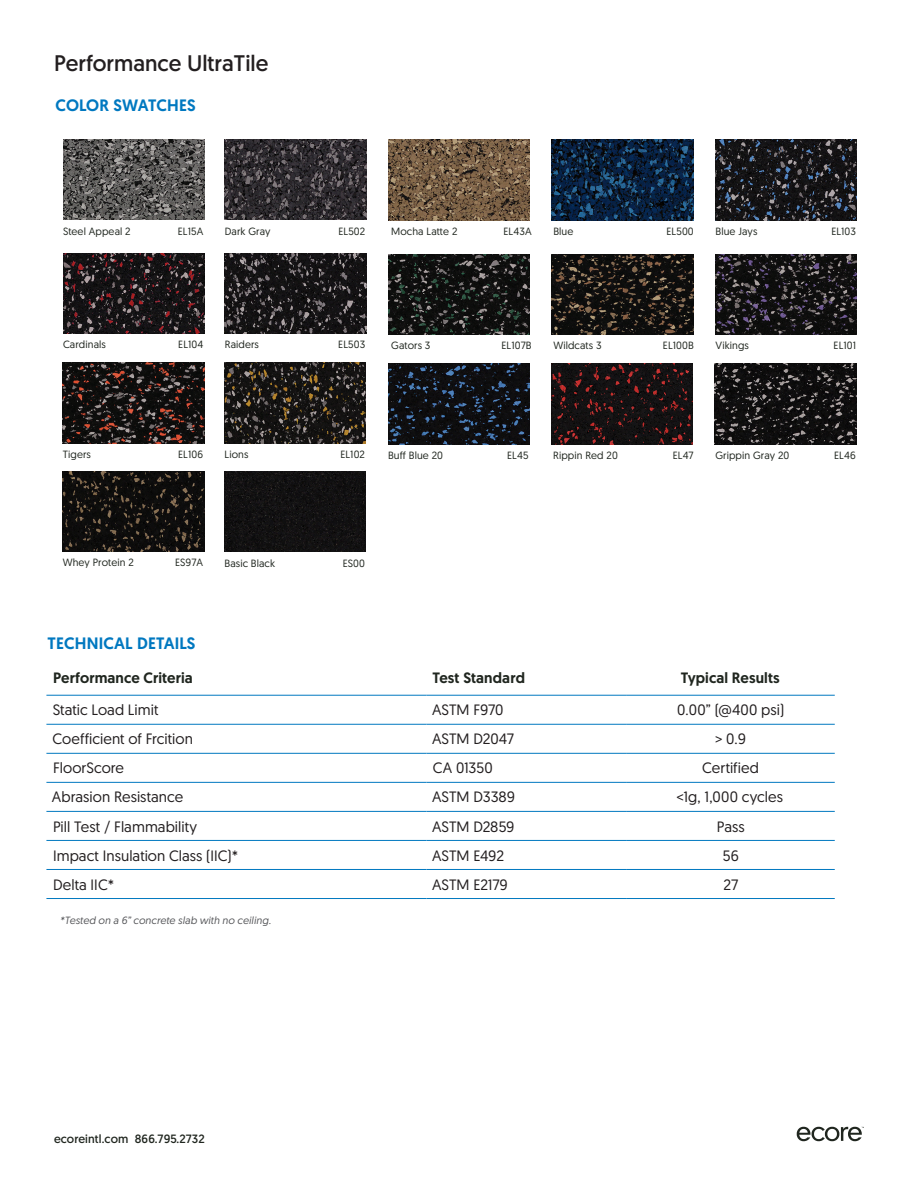
<style>
.page{position:relative;width:918px;height:1188px;background:#fff}
.page>*{position:absolute;margin:0;border:0;box-sizing:border-box;transform-origin:0 0}
.t1{font:22.5px "Geomanist";color:#231f20}
.t2{font:500 16.5px "Geomanist";letter-spacing:.01em;color:#0078c0}
.Table-Body{font:15px "Geomanist";letter-spacing:.005em;color:#231f20}
.Table-Head{font:500 15px "Geomanist";letter-spacing:.005em;color:#20261f}
.t3{font:12px "Geomanist";letter-spacing:.01em;color:#20261f}
.t4{font:10.5px "Geomanist";letter-spacing:.01em;color:#20261f}
.Table-Body-2{font:italic 10.5px "Geomanist";letter-spacing:.015em;color:#56575a}
</style>
<div class="page">
<svg style="left:797px;top:1127px;width:67px;height:14px"></svg>
<hr style="left:46px;top:695px;width:381px;height:1px;background:#0078c0">
<hr style="left:427px;top:695px;width:200px;height:1px;background:#0078c0">
<hr style="left:627px;top:695px;width:208px;height:1px;background:#0078c0">
<hr style="left:46px;top:724px;width:381px;height:1px;background:#0078c0">
<hr style="left:427px;top:724px;width:200px;height:1px;background:#0078c0">
<hr style="left:627px;top:724px;width:208px;height:1px;background:#0078c0">
<hr style="left:46px;top:753px;width:381px;height:1px;background:#0078c0">
<hr style="left:427px;top:753px;width:200px;height:1px;background:#0078c0">
<hr style="left:627px;top:753px;width:208px;height:1px;background:#0078c0">
<hr style="left:46px;top:782px;width:381px;height:1px;background:#0078c0">
<hr style="left:427px;top:782px;width:200px;height:1px;background:#0078c0">
<hr style="left:627px;top:782px;width:208px;height:1px;background:#0078c0">
<hr style="left:46px;top:811px;width:381px;height:1px;background:#0078c0">
<hr style="left:427px;top:811px;width:200px;height:1px;background:#0078c0">
<hr style="left:627px;top:811px;width:208px;height:1px;background:#0078c0">
<hr style="left:46px;top:840px;width:381px;height:1px;background:#0078c0">
<hr style="left:427px;top:840px;width:200px;height:1px;background:#0078c0">
<hr style="left:627px;top:840px;width:208px;height:1px;background:#0078c0">
<hr style="left:46px;top:869px;width:381px;height:1px;background:#0078c0">
<hr style="left:427px;top:869px;width:200px;height:1px;background:#0078c0">
<hr style="left:627px;top:869px;width:208px;height:1px;background:#0078c0">
<hr style="left:46px;top:898px;width:381px;height:1px;background:#0078c0">
<hr style="left:427px;top:898px;width:200px;height:1px;background:#0078c0">
<hr style="left:627px;top:898px;width:208px;height:1px;background:#0078c0">
<img style="left:63px;top:139px;width:141px;height:80px">
<img style="left:225px;top:139px;width:141px;height:80px">
<img style="left:388px;top:140px;width:142px;height:80px">
<img style="left:552px;top:140px;width:141px;height:80px">
<img style="left:715px;top:140px;width:142px;height:80px">
<img style="left:63px;top:253px;width:141px;height:81px">
<img style="left:225px;top:253px;width:141px;height:81px">
<img style="left:225px;top:472px;width:141px;height:80px">
<img style="left:63px;top:471px;width:141px;height:80px">
<img style="left:388px;top:254px;width:142px;height:81px">
<img style="left:552px;top:254px;width:141px;height:81px">
<img style="left:715px;top:254px;width:142px;height:81px">
<img style="left:63px;top:363px;width:141px;height:80px">
<img style="left:225px;top:363px;width:141px;height:80px">
<img style="left:388px;top:364px;width:142px;height:80px">
<img style="left:551px;top:364px;width:142px;height:80px">
<img style="left:715px;top:364px;width:141px;height:80px">
<p class="t1" style="left:54px;top:48px;width:216px">Performance UltraTile</p>
<p class="t2" style="left:55px;top:94px;width:142px">COLOR SWATCHES</p>
<p class="t4" style="left:63px;top:225px;width:69px">Steel Appeal 2</p>
<p class="t4" style="left:178px;top:225px;width:27px">EL15A</p>
<p class="t4" style="left:225px;top:225px;width:47px">Dark Gray</p>
<p class="t4" style="left:338px;top:225px;width:28px">EL502</p>
<p class="t4" style="left:391px;top:224px;width:68px">Mocha Latte 2</p>
<p class="t4" style="left:504px;top:224px;width:30px">EL43A</p>
<p class="t4" style="left:553px;top:224px;width:21px">Blue</p>
<p class="t4" style="left:667px;top:224px;width:29px">EL500</p>
<p class="t4" style="left:716px;top:224px;width:43px">Blue Jays</p>
<p class="t4" style="left:831px;top:224px;width:26px">EL103</p>
<p class="t4" style="left:63px;top:338px;width:44px">Cardinals</p>
<p class="t4" style="left:178px;top:338px;width:27px">EL104</p>
<p class="t4" style="left:225px;top:338px;width:36px">Raiders</p>
<p class="t4" style="left:338px;top:338px;width:28px">EL503</p>
<p class="t4" style="left:391px;top:339px;width:41px">Gators 3</p>
<p class="t4" style="left:502px;top:339px;width:32px">EL107B</p>
<p class="t4" style="left:553px;top:339px;width:50px">Wildcats 3</p>
<p class="t4" style="left:663px;top:339px;width:32px">EL100B</p>
<p class="t4" style="left:716px;top:339px;width:35px">Vikings</p>
<p class="t4" style="left:834px;top:339px;width:24px">EL101</p>
<p class="t4" style="left:63px;top:447px;width:30px">Tigers</p>
<p class="t4" style="left:178px;top:447px;width:26px">EL106</p>
<p class="t4" style="left:225px;top:447px;width:25px">Lions</p>
<p class="t4" style="left:340px;top:447px;width:26px">EL102</p>
<p class="t4" style="left:388px;top:448px;width:56px">Buff Blue 20</p>
<p class="t4" style="left:507px;top:448px;width:23px">EL45</p>
<p class="t4" style="left:553px;top:448px;width:66px">Rippin Red 20</p>
<p class="t4" style="left:673px;top:448px;width:22px">EL47</p>
<p class="t4" style="left:715px;top:448px;width:76px">Grippin Gray 20</p>
<p class="t4" style="left:834px;top:448px;width:23px">EL46</p>
<p class="t4" style="left:63px;top:556px;width:73px">Whey Protein 2</p>
<p class="t4" style="left:175px;top:556px;width:30px">ES97A</p>
<p class="t4" style="left:225px;top:556px;width:52px">Basic Black</p>
<p class="t4" style="left:343px;top:556px;width:24px">ES00</p>
<p class="t2" style="left:48px;top:633px;width:149px">TECHNICAL DETAILS</p>
<p class="Table-Head" style="left:53px;top:668px;width:141px">Performance Criteria</p>
<p class="Table-Head" style="left:433px;top:668px;width:94px">Test Standard</p>
<p class="Table-Head" style="left:681px;top:668px;width:100px">Typical Results</p>
<p class="Table-Body" style="left:53px;top:700px;width:107px">Static Load Limit</p>
<p class="Table-Body" style="left:432px;top:700px;width:73px">ASTM F970</p>
<p class="Table-Body" style="left:677px;top:700px;width:108px">0.00” (@400 psi)</p>
<p class="Table-Body" style="left:53px;top:729px;width:142px">Coefficient of Frcition</p>
<p class="Table-Body" style="left:432px;top:729px;width:83px">ASTM D2047</p>
<p class="Table-Body" style="left:715px;top:729px;width:32px">&gt; 0.9</p>
<p class="Table-Body" style="left:53px;top:758px;width:72px">FloorScore</p>
<p class="Table-Body" style="left:433px;top:758px;width:61px">CA 01350</p>
<p class="Table-Body" style="left:702px;top:758px;width:58px">Certified</p>
<p class="Table-Body" style="left:52px;top:788px;width:133px">Abrasion Resistance</p>
<p class="Table-Body" style="left:432px;top:788px;width:84px">ASTM D3389</p>
<p class="Table-Body" style="left:676px;top:788px;width:108px">&lt;1g, 1,000 cycles</p>
<p class="Table-Body" style="left:53px;top:817px;width:146px">Pill Test / Flammability</p>
<p class="Table-Body" style="left:432px;top:817px;width:84px">ASTM D2859</p>
<p class="Table-Body" style="left:717px;top:817px;width:29px">Pass</p>
<p class="Table-Body" style="left:53px;top:846px;width:187px">Impact Insulation Class (IIC)*</p>
<p class="Table-Body" style="left:432px;top:846px;width:73px">ASTM E492</p>
<p class="Table-Body" style="left:723px;top:846px;width:18px">56</p>
<p class="Table-Body" style="left:53px;top:875px;width:63px">Delta IIC*</p>
<p class="Table-Body" style="left:432px;top:875px;width:77px">ASTM E2179</p>
<p class="Table-Body" style="left:723px;top:875px;width:16px">27</p>
<p class="Table-Body-2" style="left:60px;top:913px;width:213px">*Tested on a 6” concrete slab with no ceiling.</p>
<p class="t3" style="left:54px;top:1131px;width:152px">ecoreintl.com 866.795.2732</p>
</div>
